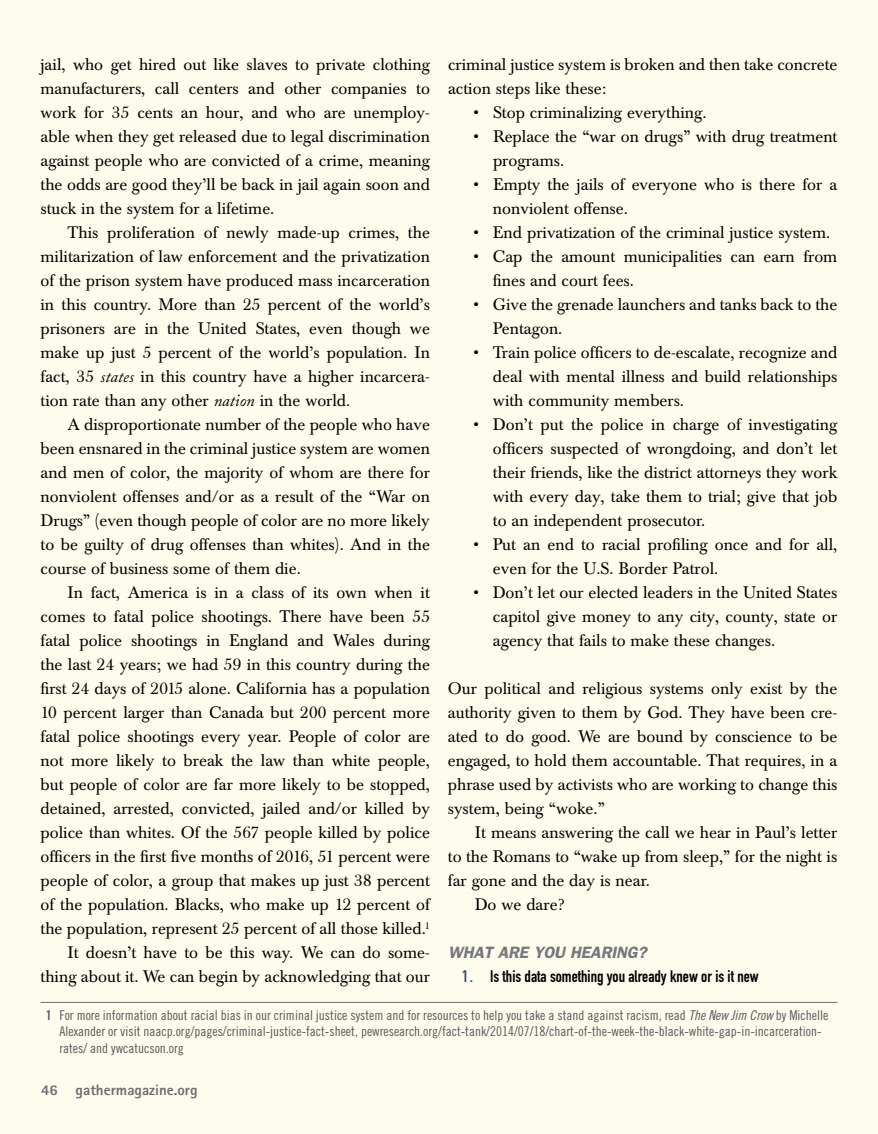
<style>
.page{position:relative;width:878px;height:1134px;background:#fdfced}
.page>*{position:absolute;margin:0;border:0;box-sizing:border-box;transform-origin:0 0}
.t1{font:16.5px/24px "Baskerville BE";color:#000;text-align:justify}
.t2{font:16.5px "DIN Engschrift";color:#000}
.t3{font:italic 600 16.5px "Franklin Gothic";color:#77787b}
.t4{font:800 15px "Rotis Sans Serif";color:#6d6e71}
.t5{font:13.5px/16.5px "Trade Gothic Cond Eighteen";color:#58595b}
.s1{font-family:"DIN Mittelschrift";color:#2a496c}
.s2{font-family:"Trade Gothic Bold Cond Twenty"}
.s3{font-family:"Trade Gothic Cond Eighteen Obl"}
.s4{font-family:"Adobe Caslon";font-style:italic}
</style>
<div class="page">
<hr style="left:40px;top:1002px;width:797px;height:1px;background:#6d6e71">
<p class="t1" style="left:448px;top:53px;width:391px">criminal justice system is broken and then take concrete action steps like these:</p>
<p class="t1" style="left:473px;top:101px;width:234px">• Stop criminalizing everything.</p>
<p class="t1" style="left:493px;top:125px;width:346px;text-indent:-19px">• Replace the “war on drugs” with drug treatment programs.</p>
<p class="t1" style="left:493px;top:173px;width:346px;text-indent:-19px">• Empty the jails of everyone who is there for a nonviolent offense.</p>
<p class="t1" style="left:473px;top:221px;width:358px">• End privatization of the criminal justice system.</p>
<p class="t1" style="left:493px;top:245px;width:346px;text-indent:-20px">• Cap the amount municipalities can earn from fines and court fees.</p>
<p class="t1" style="left:493px;top:293px;width:346px;text-indent:-20px">• Give the grenade launchers and tanks back to the<br>Pentagon.</p>
<p class="t1" style="left:493px;top:341px;width:346px;text-indent:-20px">• Train police officers to de-escalate, recognize and deal with mental illness and build relationships with community members.</p>
<p class="t1" style="left:493px;top:413px;width:346px;text-indent:-19px">• Don’t put the police in charge of investigating officers suspected of wrongdoing, and don’t let their friends, like the district attorneys they work with every day, take them to trial; give that job to an independent prosecutor.</p>
<p class="t1" style="left:493px;top:533px;width:346px;text-indent:-19px">• Put an end to racial profiling once and for all, even for the U.S. Border Patrol.</p>
<p class="t1" style="left:493px;top:581px;width:346px;text-indent:-19px">• Don’t let our elected leaders in the United States capitol give money to any city, county, state or agency that fails to make these changes.</p>
<p class="t1" style="left:448px;top:677px;width:391px">Our political and religious systems only exist by the authority given to them by God. They have been cre&shy;ated to do good. We are bound by conscience to be engaged, to hold them accountable. That requires, in a phrase used by activists who are working to change this system, being “woke.”</p>
<p class="t1" style="left:475px;top:821px;width:364px">It means answering the call we hear in Paul’s letter</p>
<p class="t1" style="left:448px;top:845px;width:391px">to the Romans to “wake up from sleep,” for the night is</p>
<p class="t1" style="left:448px;top:869px;width:204px">far gone and the day is near.</p>
<p class="t1" style="left:475px;top:893px;width:91px">Do we dare?</p>
<p class="t3" style="left:448px;top:943px;width:204px">WHAT ARE YOU HEARING?</p>
<p class="t2" style="left:461px;top:967px;width:299px"><span class="s1">1.</span> Is this data something you already knew or is it new</p>
<p class="t5" style="left:59px;top:1006px;width:770px;text-indent:-13px"><span class="s2">1</span> For more information about racial bias in our criminal justice system and for resources to help you take a stand against racism, read <span class="s3">The New Jim Crow</span> by Michelle<br>Alexander or visit naacp.org/pages/criminal-justice-fact-sheet, pewresearch.org/fact-tank/2014/07/18/chart-of-the-week-the-black-white-gap-in-incarceration&shy;rates/ and ywcatucson.org</p>
<p class="t1" style="left:40px;top:53px;width:391px">jail, who get hired out like slaves to private clothing manufacturers, call centers and other companies to work for 35 cents an hour, and who are unemploy&shy;able when they get released due to legal discrimination against people who are convicted of a crime, meaning the odds are good they’ll be back in jail again soon and stuck in the system for a lifetime.</p>
<p class="t1" style="left:40px;top:221px;width:391px;text-indent:27px">This proliferation of newly made-up crimes, the militarization of law enforcement and the privatization of the prison system have produced mass incarceration in this country. More than 25 percent of the world’s prisoners are in the United States, even though we make up just 5 percent of the world’s population. In fact, 35 <span class="s4">states</span> in this country have a higher incarcera&shy;tion rate than any other <span class="s4">nation</span> in the world.</p>
<p class="t1" style="left:40px;top:413px;width:391px;text-indent:27px">A disproportionate number of the people who have been ensnared in the criminal justice system are women and men of color, the majority of whom are there for nonviolent offenses and/or as a result of the “War on Drugs” (even though people of color are no more likely to be guilty of drug offenses than whites). And in the course of business some of them die.</p>
<p class="t1" style="left:40px;top:581px;width:391px;text-align:right">In fact, America is in a class of its own when it comes to fatal police shootings. There have been 55 fatal police shootings in England and Wales during the last 24 years; we had 59 in this country during the first 24 days of 2015 alone. California has a population 10 percent larger than Canada but 200 percent more fatal police shootings every year. People of color are not more likely to break the law than white people, but people of color are far more likely to be stopped, detained, arrested, convicted, jailed and/or killed by police than whites. Of the 567 people killed by police officers in the first five months of 2016, 51 percent were people of color, a group that makes up just 38 percent of the population. Blacks, who make up 12 percent of the population, represent 25 percent of all those killed.<sup>1<br></sup>It doesn’t have to be this way. We can do some&shy;thing about it. We can begin by acknowledging that our</p>
<p class="t4" style="left:41px;top:1080px;width:158px">46 gathermagazine.org</p>
</div>
